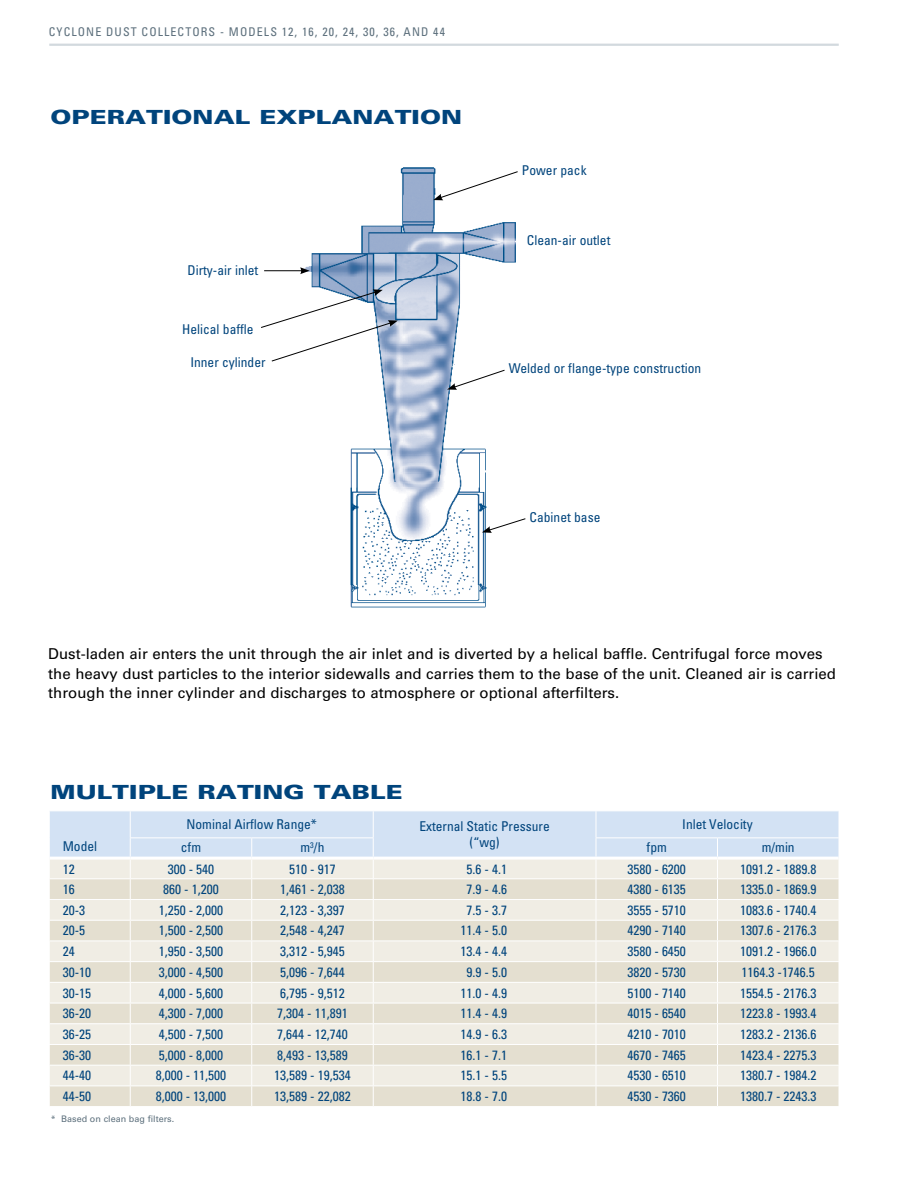
<style>
.page{position:relative;width:918px;height:1188px;background:#fff}
.page>*{position:absolute;margin:0;border:0;box-sizing:border-box;transform-origin:0 0}
.t1{font:900 19.5px "Univers LT Std";color:#00447c;scale:1.3 1}
.t2{font:15px/19.5px "Univers LT Std";color:#000}
.t3{font:condensed 13.5px/16.2px "Univers LT Std";color:#00447c;text-align:center}
.t4{font:condensed 12px "Univers LT Std";letter-spacing:.09em;color:#5c6f7c}
.t5{font:9px "Univers LT Std";color:#5c6f7c}
</style>
<div class="page">
<hr style="left:49px;top:44px;width:790px;height:2px;background:#d2d9de">
<svg style="left:49px;top:811px;width:790px;height:295px;background:#e7e6df"></svg>
<hr style="left:50px;top:857px;width:80px;height:3px;background:#fff">
<hr style="left:130px;top:857px;width:122px;height:3px;background:#fff">
<hr style="left:252px;top:857px;width:121px;height:3px;background:#fff">
<hr style="left:373px;top:857px;width:223px;height:3px;background:#fff">
<hr style="left:596px;top:857px;width:121px;height:3px;background:#fff">
<hr style="left:717px;top:857px;width:122px;height:3px;background:#fff">
<hr style="left:130px;top:837px;width:122px;height:1px;background:#fff">
<hr style="left:252px;top:837px;width:122px;height:1px;background:#fff">
<hr style="left:596px;top:837px;width:121px;height:1px;background:#fff">
<hr style="left:717px;top:837px;width:122px;height:1px;background:#fff">
<img style="left:306px;top:167px;width:210px;height:441px">
<svg style="left:261px;top:289px;width:137px;height:73px"></svg>
<svg style="left:447px;top:369px;width:58px;height:21px"></svg>
<hr style="left:264px;top:270px;width:39px;height:1px;background:#000">
<svg style="left:300px;top:267px;width:10px;height:7px"></svg>
<svg style="left:482px;top:518px;width:44px;height:15px"></svg>
<svg style="left:433px;top:171px;width:85px;height:29px"></svg>
<p class="t4" style="left:49px;top:24px;width:398px">cyclone dust collectors - models 12, 16, 20, 24, 30, 36, and 44</p>
<h1 class="t1" style="left:50px;top:105px;width:318px">OPERATIONAL EXPLANATION</h1>
<p class="t3" style="left:187px;top:262px;width:72px">Dirty-air inlet</p>
<p class="t3" style="left:182px;top:321px;width:73px">Helical baffle</p>
<p class="t3" style="left:190px;top:354px;width:77px">Inner cylinder</p>
<p class="t3" style="left:522px;top:162px;width:66px">Power pack</p>
<p class="t3" style="left:527px;top:232px;width:85px">Clean-air outlet</p>
<p class="t3" style="left:509px;top:360px;width:194px">Welded or flange-type construction</p>
<p class="t3" style="left:530px;top:509px;width:72px">Cabinet base</p>
<p class="t2" style="left:48px;top:644px;width:789px">Dust-laden air enters the unit through the air inlet and is diverted by a helical baffle. Centrifugal force moves the heavy dust particles to the interior sidewalls and carries them to the base of the unit. Cleaned air is carried through the inner cylinder and discharges to atmosphere or optional afterfilters.</p>
<h1 class="t1" style="left:50px;top:780px;width:272px">MULTIPLE RATING TABLE</h1>
<p class="t3" style="left:63px;top:838px;width:36px">Model</p>
<p class="t3" style="left:187px;top:816px;width:132px">Nominal Airflow Range*</p>
<p class="t3" style="left:419px;top:818px;width:132px">External Static Pressure (“wg)</p>
<p class="t3" style="left:682px;top:816px;width:72px">Inlet Velocity</p>
<p class="t3" style="left:181px;top:839px;width:22px">cfm</p>
<p class="t3" style="left:301px;top:839px;width:25px">m<sup>3</sup>/h</p>
<p class="t3" style="left:647px;top:839px;width:22px">fpm</p>
<p class="t3" style="left:762px;top:839px;width:34px">m/min</p>
<p class="t3" style="left:63px;top:861px;width:13px">12</p>
<p class="t3" style="left:168px;top:861px;width:48px">300 - 540</p>
<p class="t3" style="left:289px;top:861px;width:48px">510 - 917</p>
<p class="t3" style="left:467px;top:861px;width:42px">5.6 - 4.1</p>
<p class="t3" style="left:628px;top:861px;width:60px">3580 - 6200</p>
<p class="t3" style="left:740px;top:861px;width:78px">1091.2 - 1889.8</p>
<p class="t3" style="left:63px;top:881px;width:13px">16</p>
<p class="t3" style="left:163px;top:881px;width:57px">860 - 1,200</p>
<p class="t3" style="left:280px;top:881px;width:66px">1,461 - 2,038</p>
<p class="t3" style="left:467px;top:881px;width:42px">7.9 - 4.6</p>
<p class="t3" style="left:628px;top:881px;width:60px">4380 - 6135</p>
<p class="t3" style="left:740px;top:881px;width:78px">1335.0 - 1869.9</p>
<p class="t3" style="left:63px;top:902px;width:24px">20-3</p>
<p class="t3" style="left:159px;top:902px;width:66px">1,250 - 2,000</p>
<p class="t3" style="left:280px;top:902px;width:66px">2,123 - 3,397</p>
<p class="t3" style="left:467px;top:902px;width:42px">7.5 - 3.7</p>
<p class="t3" style="left:628px;top:902px;width:60px">3555 - 5710</p>
<p class="t3" style="left:740px;top:902px;width:78px">1083.6 - 1740.4</p>
<p class="t3" style="left:63px;top:922px;width:24px">20-5</p>
<p class="t3" style="left:159px;top:922px;width:66px">1,500 - 2,500</p>
<p class="t3" style="left:280px;top:922px;width:66px">2,548 - 4,247</p>
<p class="t3" style="left:461px;top:922px;width:48px">11.4 - 5.0</p>
<p class="t3" style="left:628px;top:922px;width:60px">4290 - 7140</p>
<p class="t3" style="left:740px;top:922px;width:78px">1307.6 - 2176.3</p>
<p class="t3" style="left:63px;top:943px;width:13px">24</p>
<p class="t3" style="left:159px;top:943px;width:66px">1,950 - 3,500</p>
<p class="t3" style="left:280px;top:943px;width:66px">3,312 - 5,945</p>
<p class="t3" style="left:461px;top:943px;width:48px">13.4 - 4.4</p>
<p class="t3" style="left:628px;top:943px;width:60px">3580 - 6450</p>
<p class="t3" style="left:740px;top:943px;width:78px">1091.2 - 1966.0</p>
<p class="t3" style="left:63px;top:964px;width:30px">30-10</p>
<p class="t3" style="left:159px;top:964px;width:66px">3,000 - 4,500</p>
<p class="t3" style="left:280px;top:964px;width:66px">5,096 - 7,644</p>
<p class="t3" style="left:467px;top:964px;width:42px">9.9 - 5.0</p>
<p class="t3" style="left:628px;top:964px;width:60px">3820 - 5730</p>
<p class="t3" style="left:742px;top:964px;width:75px">1164.3 -1746.5</p>
<p class="t3" style="left:63px;top:985px;width:30px">30-15</p>
<p class="t3" style="left:159px;top:985px;width:66px">4,000 - 5,600</p>
<p class="t3" style="left:280px;top:985px;width:66px">6,795 - 9,512</p>
<p class="t3" style="left:461px;top:985px;width:48px">11.0 - 4.9</p>
<p class="t3" style="left:628px;top:985px;width:60px">5100 - 7140</p>
<p class="t3" style="left:740px;top:985px;width:78px">1554.5 - 2176.3</p>
<p class="t3" style="left:63px;top:1005px;width:30px">36-20</p>
<p class="t3" style="left:159px;top:1005px;width:66px">4,300 - 7,000</p>
<p class="t3" style="left:277px;top:1005px;width:72px">7,304 - 11,891</p>
<p class="t3" style="left:461px;top:1005px;width:48px">11.4 - 4.9</p>
<p class="t3" style="left:628px;top:1005px;width:60px">4015 - 6540</p>
<p class="t3" style="left:740px;top:1005px;width:78px">1223.8 - 1993.4</p>
<p class="t3" style="left:63px;top:1026px;width:30px">36-25</p>
<p class="t3" style="left:159px;top:1026px;width:66px">4,500 - 7,500</p>
<p class="t3" style="left:277px;top:1026px;width:72px">7,644 - 12,740</p>
<p class="t3" style="left:461px;top:1026px;width:48px">14.9 - 6.3</p>
<p class="t3" style="left:628px;top:1026px;width:60px">4210 - 7010</p>
<p class="t3" style="left:740px;top:1026px;width:78px">1283.2 - 2136.6</p>
<p class="t3" style="left:63px;top:1047px;width:30px">36-30</p>
<p class="t3" style="left:159px;top:1047px;width:66px">5,000 - 8,000</p>
<p class="t3" style="left:277px;top:1047px;width:72px">8,493 - 13,589</p>
<p class="t3" style="left:461px;top:1047px;width:48px">16.1 - 7.1</p>
<p class="t3" style="left:628px;top:1047px;width:60px">4670 - 7465</p>
<p class="t3" style="left:740px;top:1047px;width:78px">1423.4 - 2275.3</p>
<p class="t3" style="left:63px;top:1067px;width:30px">44-40</p>
<p class="t3" style="left:156px;top:1067px;width:72px">8,000 - 11,500</p>
<p class="t3" style="left:274px;top:1067px;width:78px">13,589 - 19,534</p>
<p class="t3" style="left:461px;top:1067px;width:48px">15.1 - 5.5</p>
<p class="t3" style="left:628px;top:1067px;width:60px">4530 - 6510</p>
<p class="t3" style="left:740px;top:1067px;width:78px">1380.7 - 1984.2</p>
<p class="t3" style="left:63px;top:1088px;width:30px">44-50</p>
<p class="t3" style="left:156px;top:1088px;width:72px">8,000 - 13,000</p>
<p class="t3" style="left:274px;top:1088px;width:78px">13,589 - 22,082</p>
<p class="t3" style="left:461px;top:1088px;width:48px">18.8 - 7.0</p>
<p class="t3" style="left:628px;top:1088px;width:60px">4530 - 7360</p>
<p class="t3" style="left:740px;top:1088px;width:78px">1380.7 - 2243.3</p>
<p class="t5" style="left:51px;top:1114px;width:125px">* Based on clean bag filters.</p>
</div>
